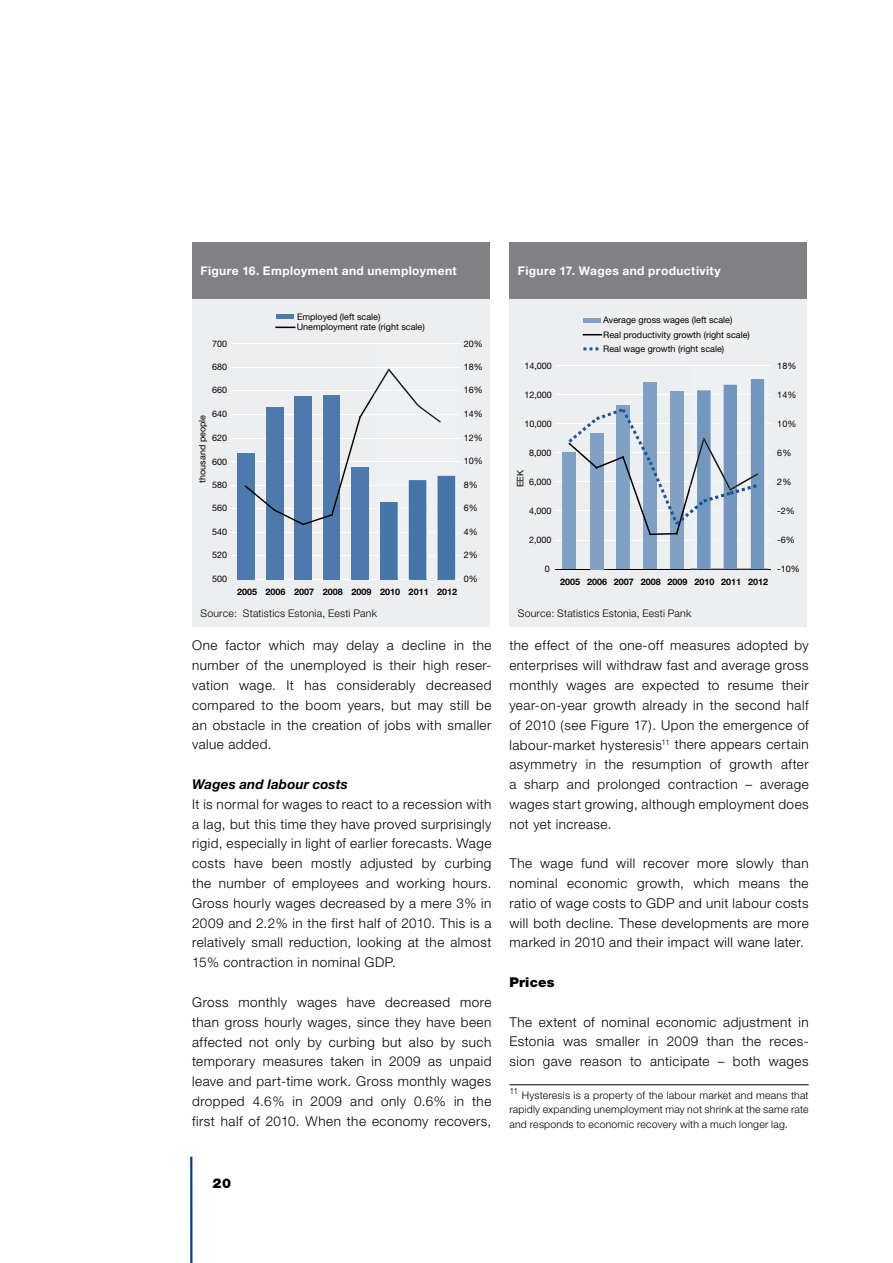
<style>
.page{position:relative;width:893px;height:1263px;background:#fff}
.page>*{position:absolute;margin:0;border:0;box-sizing:border-box;transform-origin:0 0}
.t1{font:300 13.5px/19.8px "Helvetica Neue";letter-spacing:.035em;color:#000;text-align:justify}
.t2{font:italic 700 13.5px "Helvetica Neue";letter-spacing:.01em;color:#000}
.t3{font:900 13.5px "Helvetica Neue";letter-spacing:.015em;color:#000}
.t4{font:700 12px "Helvetica Neue";letter-spacing:.035em;color:#fff}
.t5{font:300 10.5px/14.2px "Helvetica Neue";letter-spacing:.02em;color:#000;text-align:justify}
.t6{font:9px/14.1px "Helvetica Neue";color:#000}
.t7{font:700 9px "Helvetica Neue";color:#000}
.t8{font:300 8.7px "Helvetica Neue";color:#000}
</style>
<div class="page">
<hr style="left:190px;top:1157px;width:3px;height:106px;background:#004289">
<hr style="left:509px;top:1084px;width:300px;height:1px;background:#000">
<div style="left:509px;top:303px;width:298px;height:297px;background:#edeeef"></div>
<hr style="left:556px;top:540px;width:215px;height:1px;background:#fff">
<hr style="left:556px;top:511px;width:215px;height:1px;background:#fff">
<hr style="left:556px;top:481px;width:215px;height:1px;background:#fff">
<hr style="left:556px;top:452px;width:215px;height:1px;background:#fff">
<hr style="left:556px;top:423px;width:215px;height:1px;background:#fff">
<hr style="left:556px;top:394px;width:215px;height:1px;background:#fff">
<hr style="left:556px;top:365px;width:215px;height:1px;background:#fff">
<hr style="left:556px;top:569px;width:215px;height:1px;background:#000">
<div style="left:563px;top:452px;width:13px;height:117px;background:#80a0c4"></div>
<div style="left:583px;top:318px;width:18px;height:5px;background:#80a0c4"></div>
<svg style="left:583px;top:334px;width:18px;height:1px"></svg>
<svg style="left:583px;top:347px;width:16px;height:3px"></svg>
<svg style="left:568px;top:379px;width:200px;height:191px"></svg>
<div style="left:509px;top:242px;width:298px;height:57px;background:#818084"></div>
<div style="left:509px;top:601px;width:298px;height:26px;background:#edeeef"></div>
<div style="left:192px;top:303px;width:298px;height:297px;background:#edeeef"></div>
<hr style="left:231px;top:555px;width:228px;height:1px;background:#fff">
<hr style="left:231px;top:532px;width:228px;height:1px;background:#fff">
<hr style="left:231px;top:508px;width:228px;height:1px;background:#fff">
<hr style="left:231px;top:485px;width:228px;height:1px;background:#fff">
<hr style="left:231px;top:461px;width:228px;height:1px;background:#fff">
<hr style="left:231px;top:438px;width:228px;height:1px;background:#fff">
<hr style="left:231px;top:414px;width:228px;height:1px;background:#fff">
<hr style="left:231px;top:390px;width:228px;height:1px;background:#fff">
<hr style="left:231px;top:367px;width:228px;height:1px;background:#fff">
<hr style="left:231px;top:343px;width:228px;height:1px;background:#fff">
<hr style="left:231px;top:579px;width:228px;height:1px;background:#fff">
<div style="left:237px;top:453px;width:18px;height:126px;background:#4d7aac"></div>
<div style="left:277px;top:314px;width:17px;height:5px;background:#4d7aac"></div>
<svg style="left:276px;top:327px;width:19px;height:1px"></svg>
<svg style="left:244px;top:368px;width:214px;height:212px"></svg>
<div style="left:192px;top:242px;width:298px;height:57px;background:#818084"></div>
<div style="left:192px;top:601px;width:298px;height:26px;background:#edeeef"></div>
<p class="t4" style="left:201px;top:264px;width:258px">Figure 16. Employment and unemployment</p>
<p class="t6" style="left:297px;top:311px;width:130px;line-height:10.5px">Employed (left scale)<br>Unemployment rate (right scale)</p>
<p class="t6" style="left:212px;top:336px;width:17px">700</p>
<p class="t6" style="left:464px;top:336px;width:21px">20%</p>
<p class="t6" style="left:212px;top:360px;width:17px">680</p>
<p class="t6" style="left:464px;top:360px;width:21px">18%</p>
<p class="t6" style="left:212px;top:383px;width:17px">660</p>
<p class="t6" style="left:464px;top:383px;width:21px">16%</p>
<p class="t6" style="left:212px;top:407px;width:17px">640</p>
<p class="t6" style="left:195px;top:483px;width:69px;rotate:-90deg">thousand people</p>
<p class="t6" style="left:212px;top:430px;width:17px">620</p>
<p class="t6" style="left:212px;top:454px;width:17px">600</p>
<p class="t6" style="left:212px;top:477px;width:17px">580</p>
<p class="t6" style="left:464px;top:407px;width:21px">14%</p>
<p class="t6" style="left:464px;top:430px;width:21px">12%</p>
<p class="t6" style="left:464px;top:454px;width:21px">10%</p>
<p class="t6" style="left:464px;top:477px;width:16px">8%</p>
<p class="t6" style="left:212px;top:501px;width:17px">560</p>
<p class="t6" style="left:464px;top:501px;width:16px">6%</p>
<p class="t6" style="left:212px;top:525px;width:17px">540</p>
<p class="t6" style="left:464px;top:525px;width:16px">4%</p>
<p class="t6" style="left:212px;top:548px;width:17px">520</p>
<p class="t6" style="left:464px;top:548px;width:16px">2%</p>
<p class="t6" style="left:212px;top:572px;width:17px">500</p>
<p class="t6" style="left:464px;top:572px;width:16px">0%</p>
<p class="t7" style="left:237px;top:586px;width:222px">2005 2006 2007 2008 2009 2010 2011 2012</p>
<p class="t5" style="left:201px;top:606px;width:178px">Source: Statistics Estonia, Eesti Pank</p>
<p class="t1" style="left:192px;top:635px;width:301px">One factor which may delay a decline in the number of the unemployed is their high reser&shy;vation wage. It has considerably decreased compared to the boom years, but may still be an obstacle in the creation of jobs with smaller value added.</p>
<p class="t2" style="left:192px;top:776px;width:157px">Wages and labour costs</p>
<p class="t1" style="left:192px;top:794px;width:301px">It is normal for wages to react to a recession with a lag, but this time they have proved surprisingly rigid, especially in light of earlier forecasts. Wage costs have been mostly adjusted by curbing the number of employees and working hours.<br>Gross hourly wages decreased by a mere 3% in 2009 and 2.2% in the first half of 2010. This is a relatively small reduction, looking at the almost 15% contraction in nominal GDP.</p>
<p class="t1" style="left:192px;top:992px;width:301px">Gross monthly wages have decreased more than gross hourly wages, since they have been affected not only by curbing but also by such temporary measures taken in 2009 as unpaid leave and part-time work. Gross monthly wages dropped 4.6% in 2009 and only 0.6% in the first half of 2010. When the economy recovers,</p>
<p class="t4" style="left:518px;top:264px;width:204px">Figure 17. Wages and productivity</p>
<p class="t6" style="left:603px;top:313px;width:148px">Average gross wages (left scale)<br>Real productivity growth (right scale)<br>Real wage growth (right scale)</p>
<p class="t6" style="left:524px;top:358px;width:29px">14,000</p>
<p class="t6" style="left:777px;top:358px;width:21px">18%</p>
<p class="t6" style="left:524px;top:387px;width:29px">12,000</p>
<p class="t6" style="left:777px;top:387px;width:21px">14%</p>
<p class="t6" style="left:524px;top:416px;width:29px">10,000</p>
<p class="t6" style="left:777px;top:416px;width:21px">10%</p>
<p class="t6" style="left:529px;top:445px;width:24px">8,000</p>
<p class="t6" style="left:777px;top:445px;width:16px">6%</p>
<p class="t6" style="left:513px;top:487px;width:19px;rotate:-90deg">EEK</p>
<p class="t6" style="left:529px;top:474px;width:24px">6,000</p>
<p class="t6" style="left:777px;top:474px;width:16px">2%</p>
<p class="t6" style="left:529px;top:503px;width:24px">4,000</p>
<p class="t6" style="left:777px;top:503px;width:19px">-2%</p>
<p class="t6" style="left:529px;top:532px;width:24px">2,000</p>
<p class="t6" style="left:777px;top:532px;width:19px">-6%</p>
<p class="t6" style="left:545px;top:561px;width:7px">0</p>
<p class="t6" style="left:777px;top:561px;width:24px">-10%</p>
<p class="t7" style="left:560px;top:577px;width:210px">2005 2006 2007 2008 2009 2010 2011 2012</p>
<p class="t5" style="left:518px;top:606px;width:175px">Source: Statistics Estonia, Eesti Pank</p>
<p class="t1" style="left:509px;top:635px;width:301px">the effect of the one-off measures adopted by enterprises will withdraw fast and average gross monthly wages are expected to resume their year-on-year growth already in the second half of 2010 (see Figure 17). Upon the emergence of labour-market hysteresis<sup>11</sup> there appears certain asymmetry in the resumption of growth after a sharp and prolonged contraction – average wages start growing, although employment does not yet increase.</p>
<p class="t1" style="left:509px;top:853px;width:301px">The wage fund will recover more slowly than nominal economic growth, which means the ratio of wage costs to GDP and unit labour costs will both decline. These developments are more marked in 2010 and their impact will wane later.</p>
<p class="t3" style="left:509px;top:974px;width:47px">Prices</p>
<p class="t1" style="left:509px;top:1012px;width:301px">The extent of nominal economic adjustment in Estonia was smaller in 2009 than the reces&shy;sion gave reason to anticipate – both wages</p>
<p class="t8" style="left:509px;top:1086px;width:10px">11</p>
<p class="t5" style="left:509px;top:1088px;width:301px;text-indent:12px">Hysteresis is a property of the labour market and means that rapidly expanding unemployment may not shrink at the same rate and responds to economic recovery with a much longer lag.</p>
<p class="t3" style="left:213px;top:1175px;width:20px">20</p>
</div>
